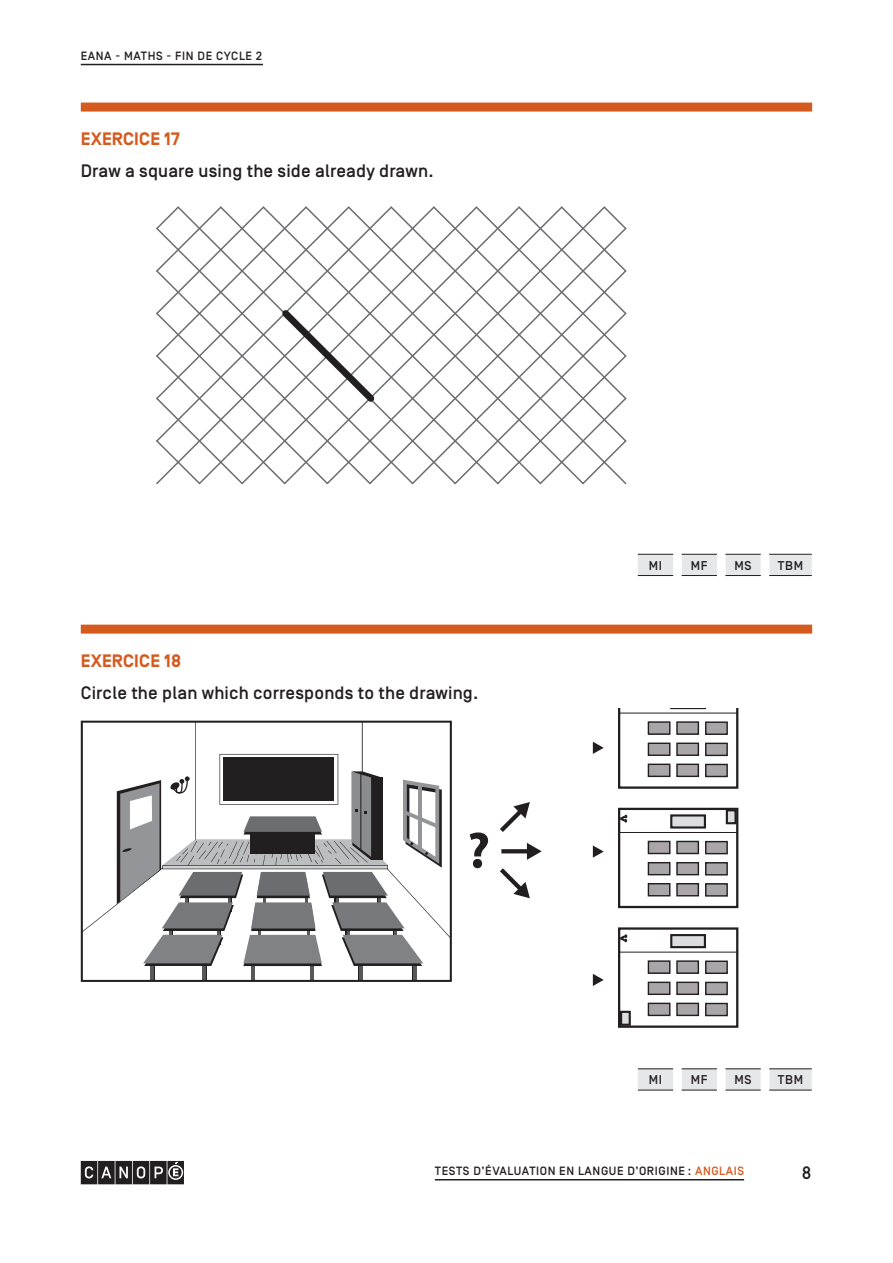
<style>
.page{position:relative;width:893px;height:1263px;background:#fff}
.page>*{position:absolute;margin:0;border:0;box-sizing:border-box;transform-origin:0 0}
.t1{font:700 51.3px "Myriad Pro";color:#231f20}
.EXERCICE_Consigne_FA{font:500 18px "Simplon BP";letter-spacing:.01em;color:#231f20}
.Exercice_Numéro{font:700 18px "Simplon BP";letter-spacing:.01em;color:#d55a1e}
.t2{font:500 18px "Simplon BP Mono";color:#231f20}
.t3{font:500 12.75px "Simplon BP";letter-spacing:.05em;color:#231f20}
.t4{font:500 12px "Simplon BP";letter-spacing:.05em;color:#231f20}
.s1{color:#d55a1e}
</style>
<div class="page">
<hr style="left:81px;top:64px;width:182px;height:1px;background:#231f20">
<svg style="left:81px;top:1161px;width:103px;height:23px;background:#4b4849"></svg>
<hr style="left:435px;top:1179px;width:309px;height:1px;background:#231f20">
<div style="left:81px;top:103px;width:731px;height:9px;background:#d55a1e"></div>
<div style="left:81px;top:625px;width:731px;height:9px;background:#d55a1e"></div>
<svg style="left:606px;top:208px;width:20px;height:277px"></svg>
<svg style="left:380px;top:206px;width:226px;height:279px"></svg>
<svg style="left:156px;top:206px;width:224px;height:279px"></svg>
<svg style="left:638px;top:554px;width:174px;height:21px"></svg>
<hr style="left:638px;top:554px;width:35px;height:1px;background:#231f20">
<hr style="left:682px;top:554px;width:35px;height:1px;background:#231f20">
<hr style="left:725px;top:554px;width:36px;height:1px;background:#231f20">
<hr style="left:769px;top:554px;width:43px;height:1px;background:#231f20">
<hr style="left:638px;top:575px;width:35px;height:1px;background:#231f20">
<hr style="left:682px;top:575px;width:35px;height:1px;background:#231f20">
<hr style="left:725px;top:575px;width:36px;height:1px;background:#231f20">
<hr style="left:769px;top:575px;width:43px;height:1px;background:#231f20">
<svg style="left:81px;top:721px;width:371px;height:261px"></svg>
<svg style="left:618px;top:708px;width:120px;height:81px"></svg>
<div style="left:648px;top:722px;width:22px;height:12px;background:#a9a5a9"></div>
<div style="left:648px;top:721px;width:22px;height:14px;border:1px solid #231f20"></div>
<div style="left:648px;top:743px;width:22px;height:12px;background:#a9a5a9"></div>
<div style="left:648px;top:742px;width:22px;height:14px;border:1px solid #231f20"></div>
<div style="left:648px;top:764px;width:22px;height:12px;background:#a9a5a9"></div>
<div style="left:648px;top:763px;width:22px;height:14px;border:1px solid #231f20"></div>
<div style="left:677px;top:722px;width:21px;height:12px;background:#a9a5a9"></div>
<div style="left:676px;top:721px;width:23px;height:14px;border:1px solid #231f20"></div>
<div style="left:677px;top:743px;width:21px;height:12px;background:#a9a5a9"></div>
<div style="left:676px;top:742px;width:23px;height:14px;border:1px solid #231f20"></div>
<div style="left:677px;top:764px;width:21px;height:12px;background:#a9a5a9"></div>
<div style="left:676px;top:763px;width:23px;height:14px;border:1px solid #231f20"></div>
<div style="left:706px;top:722px;width:21px;height:12px;background:#a9a5a9"></div>
<div style="left:705px;top:721px;width:23px;height:14px;border:1px solid #231f20"></div>
<div style="left:706px;top:743px;width:21px;height:12px;background:#a9a5a9"></div>
<div style="left:705px;top:743px;width:23px;height:13px;border:1px solid #231f20"></div>
<div style="left:706px;top:764px;width:21px;height:12px;background:#a9a5a9"></div>
<div style="left:705px;top:764px;width:23px;height:13px;border:1px solid #231f20"></div>
<div style="left:618px;top:808px;width:120px;height:100px;border:2px solid #231f20"></div>
<hr style="left:619px;top:832px;width:118px;height:1px;background:#231f20">
<div style="left:727px;top:810px;width:9px;height:13px;background:#dcdddf"></div>
<div style="left:726px;top:809px;width:11px;height:15px;border:2px solid #231f20"></div>
<div style="left:671px;top:815px;width:34px;height:12px;background:#dcdddf"></div>
<div style="left:670px;top:814px;width:36px;height:14px;border:2px solid #231f20"></div>
<div style="left:648px;top:841px;width:22px;height:12px;background:#a9a5a9"></div>
<div style="left:648px;top:841px;width:22px;height:13px;border:1px solid #231f20"></div>
<div style="left:648px;top:863px;width:22px;height:12px;background:#a9a5a9"></div>
<div style="left:648px;top:862px;width:22px;height:13px;border:1px solid #231f20"></div>
<div style="left:648px;top:884px;width:22px;height:12px;background:#a9a5a9"></div>
<div style="left:648px;top:883px;width:22px;height:13px;border:1px solid #231f20"></div>
<div style="left:677px;top:841px;width:21px;height:12px;background:#a9a5a9"></div>
<div style="left:676px;top:841px;width:23px;height:13px;border:1px solid #231f20"></div>
<div style="left:677px;top:863px;width:21px;height:12px;background:#a9a5a9"></div>
<div style="left:676px;top:862px;width:23px;height:13px;border:1px solid #231f20"></div>
<div style="left:677px;top:884px;width:21px;height:12px;background:#a9a5a9"></div>
<div style="left:676px;top:883px;width:23px;height:13px;border:1px solid #231f20"></div>
<div style="left:706px;top:842px;width:21px;height:12px;background:#a9a5a9"></div>
<div style="left:705px;top:841px;width:23px;height:13px;border:1px solid #231f20"></div>
<div style="left:706px;top:863px;width:21px;height:12px;background:#a9a5a9"></div>
<div style="left:705px;top:862px;width:23px;height:13px;border:1px solid #231f20"></div>
<div style="left:706px;top:884px;width:21px;height:12px;background:#a9a5a9"></div>
<div style="left:705px;top:883px;width:23px;height:14px;border:1px solid #231f20"></div>
<svg style="left:618px;top:814px;width:10px;height:9px"></svg>
<div style="left:618px;top:927px;width:120px;height:101px;border:2px solid #231f20"></div>
<hr style="left:619px;top:952px;width:118px;height:1px;background:#231f20">
<div style="left:621px;top:1012px;width:9px;height:13px;background:#dcdddf"></div>
<div style="left:620px;top:1011px;width:11px;height:15px;border:2px solid #231f20"></div>
<div style="left:671px;top:935px;width:34px;height:12px;background:#dcdddf"></div>
<div style="left:670px;top:934px;width:36px;height:14px;border:2px solid #231f20"></div>
<div style="left:648px;top:961px;width:22px;height:12px;background:#a9a5a9"></div>
<div style="left:648px;top:960px;width:22px;height:14px;border:1px solid #231f20"></div>
<div style="left:648px;top:982px;width:22px;height:12px;background:#a9a5a9"></div>
<div style="left:648px;top:982px;width:22px;height:13px;border:1px solid #231f20"></div>
<div style="left:648px;top:1003px;width:22px;height:12px;background:#a9a5a9"></div>
<div style="left:648px;top:1003px;width:22px;height:13px;border:1px solid #231f20"></div>
<div style="left:677px;top:961px;width:21px;height:12px;background:#a9a5a9"></div>
<div style="left:676px;top:960px;width:23px;height:14px;border:1px solid #231f20"></div>
<div style="left:677px;top:982px;width:21px;height:12px;background:#a9a5a9"></div>
<div style="left:676px;top:982px;width:23px;height:13px;border:1px solid #231f20"></div>
<div style="left:677px;top:1003px;width:21px;height:12px;background:#a9a5a9"></div>
<div style="left:676px;top:1003px;width:23px;height:13px;border:1px solid #231f20"></div>
<div style="left:706px;top:961px;width:21px;height:12px;background:#a9a5a9"></div>
<div style="left:705px;top:960px;width:23px;height:14px;border:1px solid #231f20"></div>
<div style="left:706px;top:982px;width:21px;height:12px;background:#a9a5a9"></div>
<div style="left:705px;top:982px;width:23px;height:13px;border:1px solid #231f20"></div>
<div style="left:706px;top:1003px;width:21px;height:12px;background:#a9a5a9"></div>
<div style="left:705px;top:1003px;width:23px;height:13px;border:1px solid #231f20"></div>
<svg style="left:618px;top:933px;width:10px;height:10px"></svg>
<svg style="left:500px;top:802px;width:30px;height:30px"></svg>
<svg style="left:500px;top:843px;width:42px;height:55px"></svg>
<svg style="left:593px;top:742px;width:11px;height:12px"></svg>
<svg style="left:593px;top:845px;width:11px;height:13px"></svg>
<svg style="left:593px;top:974px;width:11px;height:12px"></svg>
<svg style="left:638px;top:1069px;width:174px;height:21px"></svg>
<hr style="left:638px;top:1068px;width:35px;height:1px;background:#231f20">
<hr style="left:682px;top:1068px;width:35px;height:1px;background:#231f20">
<hr style="left:725px;top:1068px;width:36px;height:1px;background:#231f20">
<hr style="left:769px;top:1068px;width:43px;height:1px;background:#231f20">
<hr style="left:638px;top:1090px;width:35px;height:1px;background:#231f20">
<hr style="left:682px;top:1090px;width:35px;height:1px;background:#231f20">
<hr style="left:725px;top:1090px;width:36px;height:1px;background:#231f20">
<hr style="left:769px;top:1090px;width:43px;height:1px;background:#231f20">
<p class="t4" style="left:81px;top:49px;width:183px">EANA - MATHS - FIN DE CYCLE 2</p>
<p class="Exercice_Numéro" style="left:81px;top:129px;width:101px">EXERCICE 17</p>
<p class="EXERCICE_Consigne_FA" style="left:81px;top:160px;width:354px">Draw a square using the side already drawn.</p>
<p class="Exercice_Numéro" style="left:81px;top:651px;width:102px">EXERCICE 18</p>
<p class="EXERCICE_Consigne_FA" style="left:81px;top:682px;width:399px">Circle the plan which corresponds to the drawing.</p>
<p class="t1" style="left:467px;top:817px;width:24px">?</p>
<p class="t3" style="left:649px;top:558px;width:15px">MI</p>
<p class="t3" style="left:691px;top:558px;width:18px">MF</p>
<p class="t3" style="left:734px;top:558px;width:19px">MS</p>
<p class="t3" style="left:778px;top:558px;width:27px">TBM</p>
<p class="t3" style="left:649px;top:1072px;width:15px">MI</p>
<p class="t3" style="left:691px;top:1072px;width:18px">MF</p>
<p class="t3" style="left:734px;top:1072px;width:19px">MS</p>
<p class="t3" style="left:778px;top:1072px;width:27px">TBM</p>
<p class="t4" style="left:435px;top:1164px;width:311px">TESTS D’ÉVALUATION EN LANGUE D’ORIGINE : <span class="s1">ANGLAIS</span></p>
<p class="t2" style="left:801px;top:1161px;width:12px">8</p>
</div>
